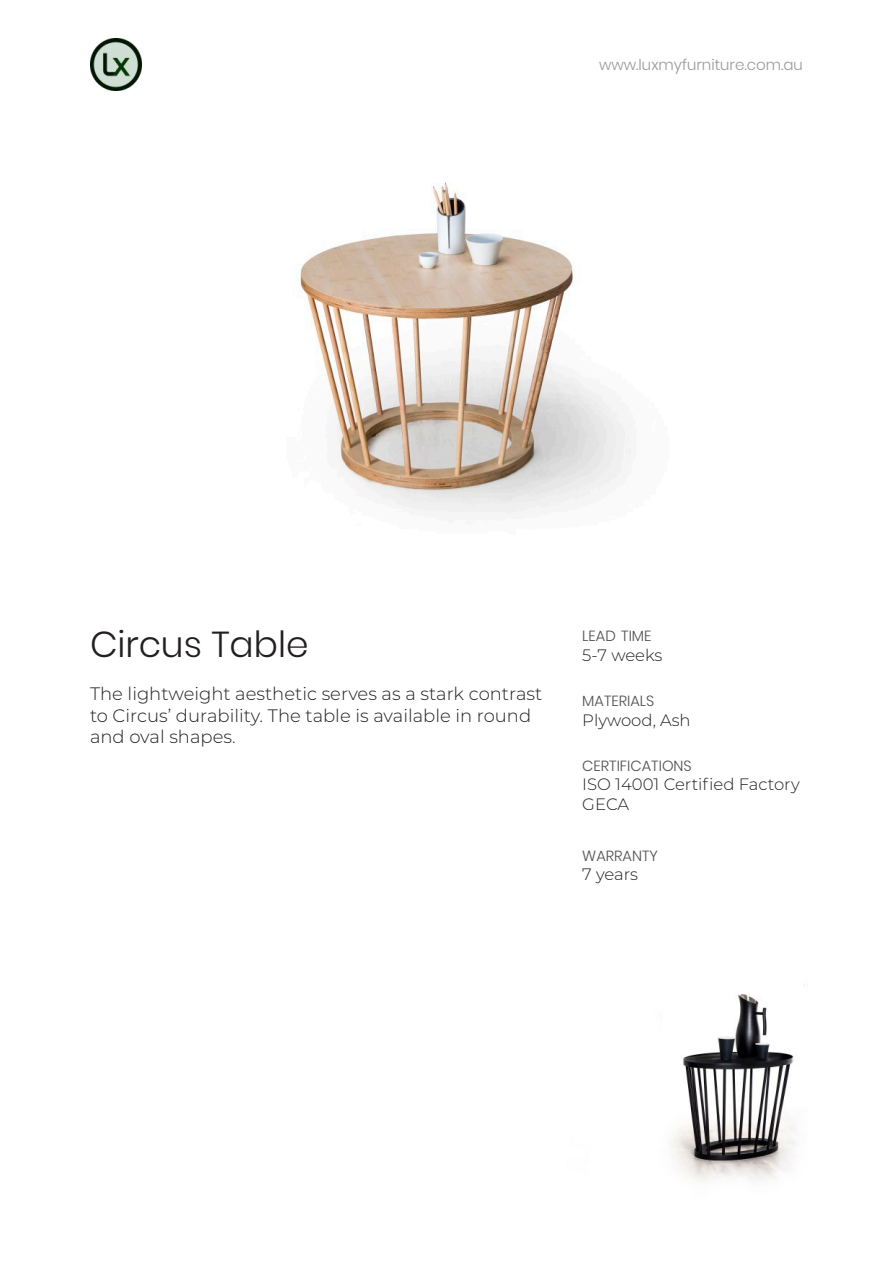
<style>
.page{position:relative;width:893px;height:1263px;background:#fff}
.page>*{position:absolute;margin:0;border:0;box-sizing:border-box;transform-origin:0 0}
.t1{font:300 36px "Poppins";color:#231f20}
.t2{font:300 18px/21.6px "Montserrat";color:#231f20}
.sub-info{font:300 16.5px/19.8px "Montserrat";color:#231f20}
.t3{font:300 15px "Poppins";color:#999}
.sub-info-2{font:300 14.7px "Poppins";color:#505052}
</style>
<div class="page">
<img style="left:90px;top:39px;width:51px;height:51px">
<img style="left:300px;top:182px;width:331px;height:332px">
<img style="left:671px;top:984px;width:137px;height:198px">
<p class="t3" style="left:599px;top:56px;width:205px">www.luxmyfurniture.com.au</p>
<p class="t1" style="left:90px;top:623px;width:220px">Circus Table</p>
<p class="t2" style="left:90px;top:682px;width:454px">The lightweight aesthetic serves as a stark contrast to Circus’ durability. The table is available in round and oval shapes.</p>
<p class="sub-info-2" style="left:582px;top:627px;width:71px">LEAD TIME</p>
<p class="sub-info" style="left:582px;top:644px;width:82px">5-7 weeks</p>
<p class="sub-info-2" style="left:582px;top:692px;width:74px">MATERIALS</p>
<p class="sub-info" style="left:582px;top:709px;width:110px">Plywood, Ash</p>
<p class="sub-info-2" style="left:582px;top:757px;width:111px">CERTIFICATIONS</p>
<p class="sub-info" style="left:582px;top:774px;width:219px">ISO 14001 Certified Factory<br>GECA</p>
<p class="sub-info-2" style="left:582px;top:847px;width:77px">WARRANTY</p>
<p class="sub-info" style="left:582px;top:864px;width:57px">7 years</p>
</div>
